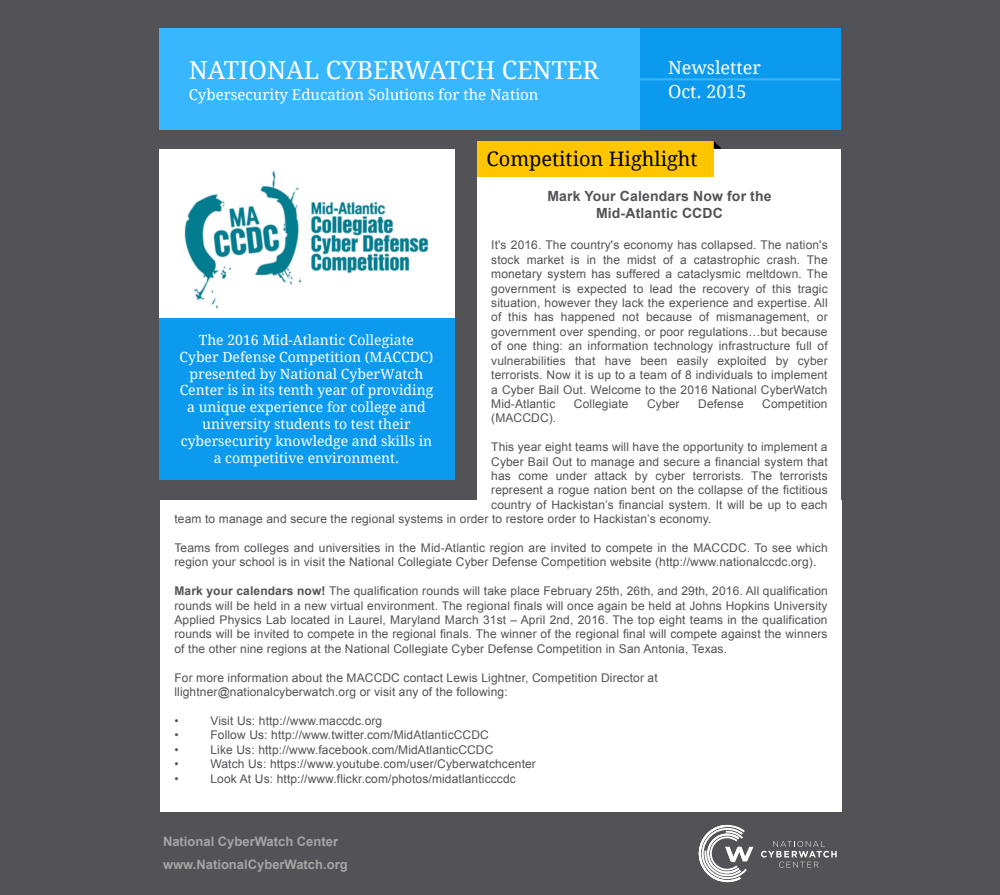
<style>
.page{position:relative;width:1000px;height:895px;background:#fff}
.page>*{position:absolute;margin:0;border:0;box-sizing:border-box;transform-origin:0 0}
.t1{font:25px "Droid Serif";color:#fff}
.t2{font:20px "Droid Serif";color:#000}
.t3{font:18px/24.9px "Droid Serif";color:#fff}
.t4{font:15px "Droid Serif";color:#fff}
.t5{font:14px/16.8px "Droid Serif";color:#fff;text-align:center}
.t6{font:700 14px/16.8px "Arial";letter-spacing:.01em;color:#535256;text-align:center}
.t7{font:700 13px/23px "Arial";color:#a5a5a5}
.t8{font:12px/14.4px "Arial";letter-spacing:.01em;color:#535256;text-align:justify}
.s1{font-weight:700}
</style>
<div class="page">
<div style="left:0;top:0;width:1000px;height:894px;background:#535256"></div>
<div style="left:160px;top:29px;width:480px;height:101px;background:#38b7ff"></div>
<div style="left:640px;top:29px;width:200px;height:101px;background:#0b9aed"></div>
<hr style="left:636px;top:78px;width:204px;height:2px;background:#38b7ff">
<div style="left:477px;top:149px;width:364px;height:422px;background:#fff"></div>
<div style="left:477px;top:141px;width:237px;height:35px;background:#ffc600"></div>
<svg style="left:714px;top:141px;width:7px;height:8px"></svg>
<div style="left:160px;top:499px;width:681px;height:312px;background:#fff"></div>
<svg style="left:761px;top:841px;width:76px;height:26px"></svg>
<svg style="left:698px;top:824px;width:55px;height:58px"></svg>
<img style="left:161px;top:150px;width:291px;height:167px">
<div style="left:160px;top:317px;width:295px;height:162px;background:#0b9aed"></div>
<h1 class="t1" style="left:189px;top:56px;width:412px">NATIONAL CYBERWATCH CENTER</h1>
<p class="t4" style="left:189px;top:86px;width:351px">Cybersecurity Education Solutions for the Nation</p>
<h3 class="t3" style="left:668px;top:55px;width:94px">Newsletter<br>Oct. 2015</h3>
<h2 class="t2" style="left:486px;top:147px;width:213px">Competition Highlight</h2>
<p class="t6" style="left:547px;top:188px;width:226px">Mark Your Calendars Now for the<br>Mid-Atlantic CCDC</p>
<p class="t8" style="left:491px;top:238px;width:338px">It's 2016. The country's economy has collapsed. The nation's stock market is in the midst of a catastrophic crash. The monetary system has suffered a cataclysmic meltdown. The government is expected to lead the recovery of this tragic situation, however they lack the experience and expertise. All of this has happened not because of mismanagement, or government over spending, or poor regulations…but because of one thing: an information technology infrastructure full of vulnerabilities that have been easily exploited by cyber terrorists. Now it is up to a team of 8 individuals to implement a Cyber Bail Out. Welcome to the 2016 National CyberWatch Mid-Atlantic</p>
<p class="t5" style="left:180px;top:331px;width:255px">The 2016 Mid-Atlantic Collegiate Cyber Defense Competition (MACCDC) presented by National CyberWatch Center is in its tenth year of providing a unique experience for college and university students to test their cybersecurity knowledge and skills in a competitive environment.</p>
<p class="t8" style="left:574px;top:396px;width:56px">Collegiate</p>
<p class="t8" style="left:647px;top:396px;width:34px">Cyber</p>
<p class="t8" style="left:698px;top:396px;width:47px">Defense</p>
<p class="t8" style="left:762px;top:396px;width:67px">Competition</p>
<p class="t8" style="left:491px;top:411px;width:67px">(MACCDC).</p>
<p class="t8" style="left:491px;top:440px;width:338px">This year eight teams will have the opportunity to implement a</p>
<p class="t8" style="left:491px;top:454px;width:338px">Cyber Bail Out to manage and secure a financial system that</p>
<p class="t8" style="left:491px;top:468px;width:338px">has come under attack by cyber terrorists. The terrorists</p>
<p class="t8" style="left:491px;top:483px;width:338px">represent a rogue nation bent on the collapse of the fictitious</p>
<p class="t8" style="left:491px;top:497px;width:338px">country of Hackistan’s financial system. It will be up to each</p>
<p class="t8" style="left:174px;top:511px;width:538px">team to manage and secure the regional systems in order to restore order to Hackistan’s economy.</p>
<p class="t8" style="left:174px;top:540px;width:655px">Teams from colleges and universities in the Mid-Atlantic region are invited to compete in the MACCDC. To see which region your school is in visit the National Collegiate Cyber Defense Competition website (http://www.nationalccdc.org).</p>
<p class="t8" style="left:174px;top:583px;width:655px"><span class="s1">Mark your calendars now!</span> The qualification rounds will take place February 25th, 26th, and 29th, 2016. All qualification rounds will be held in a new virtual environment. The regional finals will once again be held at Johns Hopkins University Applied Physics Lab located in Laurel, Maryland March 31st – April 2nd, 2016. The top eight teams in the qualification rounds will be invited to compete in the regional finals. The winner of the regional final will compete against the winners of the other nine regions at the National Collegiate Cyber Defense Competition in San Antonia, Texas.</p>
<p class="t8" style="left:174px;top:670px;width:485px">For more information about the MACCDC contact Lewis Lightner, Competition Director at llightner@nationalcyberwatch.org or visit any of the following:</p>
<p class="t8" style="left:174px;top:713px;width:6px">•</p>
<p class="t8" style="left:210px;top:713px;width:173px">Visit Us: http://www.maccdc.org</p>
<p class="t8" style="left:174px;top:727px;width:6px">•</p>
<p class="t8" style="left:210px;top:727px;width:280px">Follow Us: http://www.twitter.com/MidAtlanticCCDC</p>
<p class="t8" style="left:174px;top:742px;width:6px">•</p>
<p class="t8" style="left:210px;top:742px;width:284px">Like Us: http://www.facebook.com/MidAtlanticCCDC</p>
<p class="t8" style="left:174px;top:756px;width:6px">•</p>
<p class="t8" style="left:210px;top:756px;width:327px">Watch Us: https://www.youtube.com/user/Cyberwatchcenter</p>
<p class="t8" style="left:174px;top:771px;width:6px">•</p>
<p class="t8" style="left:210px;top:771px;width:307px">Look At Us: http://www.flickr.com/photos/midatlanticccdc</p>
<p class="t7" style="left:163px;top:830px;width:186px">National CyberWatch Center www.NationalCyberWatch.org</p>
</div>
